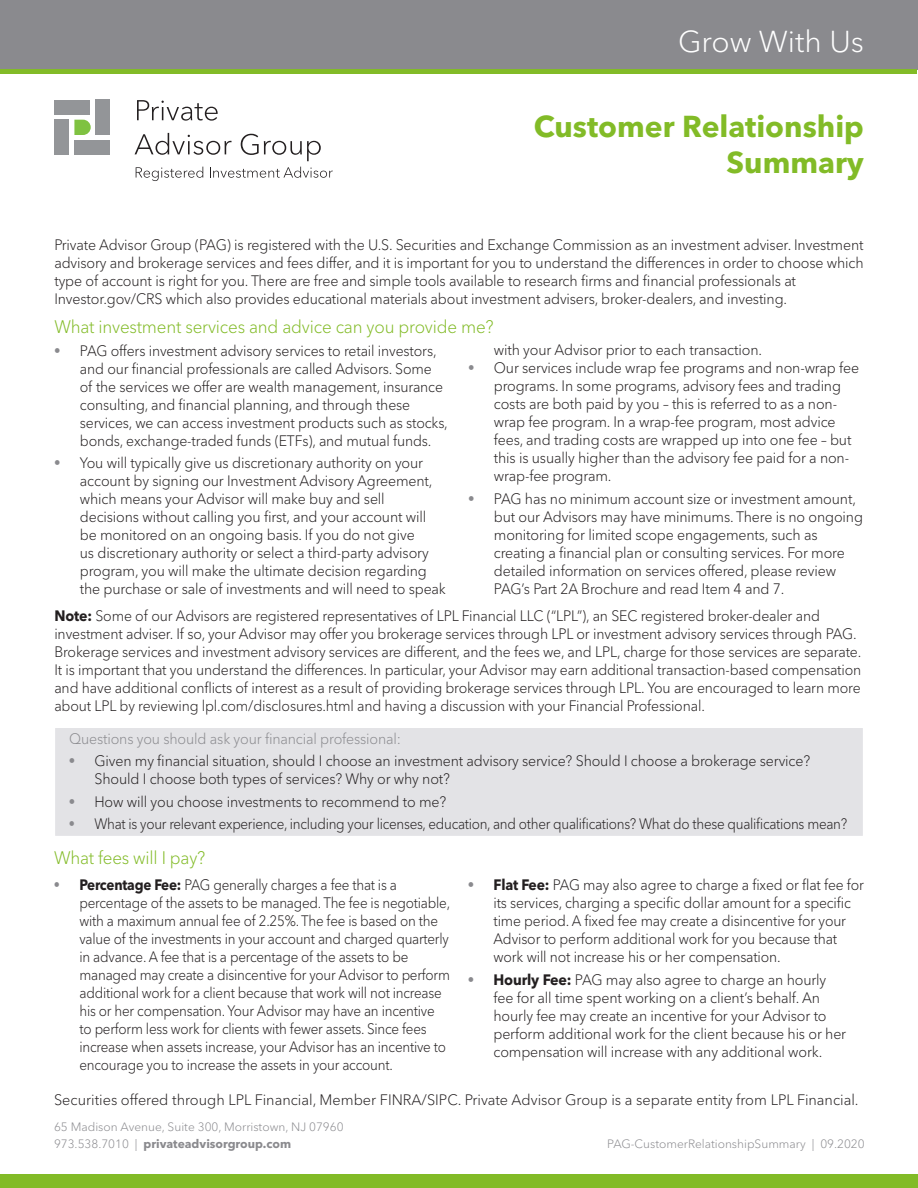
<style>
.page{position:relative;width:918px;height:1188px;background:#fff}
.page>*{position:absolute;margin:0;border:0;box-sizing:border-box;transform-origin:0 0}
.t1{font:700 30px/36px "Avenir Next LT Pro";color:#82bb27;text-align:right}
.t2{font:300 30px "Avenir Next LT Pro";color:#fff}
.t3{font:300 18px "Avenir Next LT Pro";letter-spacing:-.01em;color:#82bb27;scale:.95 1}
.t4{font:300 15px/18px "Avenir Next LT Pro";letter-spacing:-.01em;color:#231f20;scale:.95 1}
.t5{font:300 15px/18px "Avenir Next LT Pro";letter-spacing:-.01em;color:#231f20;scale:.94 1}
.t6{font:300 15px/18px "Avenir Next LT Pro";letter-spacing:-.01em;color:#231f20;scale:.9 1}
.t7{font:300 15px/18px "Avenir Next LT Pro";letter-spacing:-.01em;color:#231f20;scale:.93 1}
.t8{font:300 15px "Avenir Next LT Pro";letter-spacing:-.01em;color:#231f20}
.t9{font:300 15px "Avenir Next LT Pro";letter-spacing:-.01em;color:#8a8a8e;scale:.95 1}
.t10{font:300 12px/16.5px "Avenir Next LT Pro";color:#8a8a8e}
.s1{font-family:"Interstate";font-weight:700;font-stretch:condensed;color:#8a8a8e}
.s2{font-weight:700}
</style>
<div class="page">
<div style="left:1px;top:0;width:917px;height:70px;background:#8a8a8e"></div>
<div style="left:0;top:69px;width:917px;height:5px;background:#82bb27"></div>
<div style="left:54px;top:120px;width:15px;height:35px;background:#939598"></div>
<div style="left:95px;top:100px;width:15px;height:35px;background:#939598"></div>
<div style="left:54px;top:100px;width:36px;height:15px;background:#939598"></div>
<div style="left:74px;top:140px;width:36px;height:15px;background:#939598"></div>
<svg style="left:74px;top:120px;width:17px;height:15px"></svg>
<svg style="left:137px;top:100px;width:81px;height:21px"></svg>
<svg style="left:135px;top:133px;width:97px;height:22px"></svg>
<svg style="left:241px;top:134px;width:80px;height:27px"></svg>
<svg style="left:136px;top:167px;width:67px;height:14px"></svg>
<svg style="left:210px;top:167px;width:123px;height:11px"></svg>
<div style="left:0;top:1174px;width:918px;height:14px;background:#82bb27"></div>
<div style="left:54px;top:727px;width:810px;height:110px;background:#e3e3e6;border:1px solid #fff"></div>
<h1 class="t2" style="left:678px;top:24px;width:187px">Grow With Us</h1>
<p class="t1" style="left:534px;top:108px;width:332px">Customer Relationship<br>Summary</p>
<p class="t4" style="left:54px;top:235px;width:853px">Private Advisor Group (PAG) is registered with the U.S. Securities and Exchange Commission as an investment adviser. Investment advisory and brokerage services and fees differ, and it is important for you to understand the differences in order to choose which type of account is right for you. There are free and simple tools available to research firms and financial professionals at Investor.gov/CRS which also provides educational materials about investment advisers, broker-dealers, and investing.</p>
<p class="t3" style="left:54px;top:316px;width:464px">What investment services and advice can you provide me?</p>
<p class="t5" style="left:80px;top:342px;width:393px;text-indent:-26px"><span class="s1">•</span> PAG offers investment advisory services to retail investors, and our financial professionals are called Advisors. Some of the services we offer are wealth management, insurance consulting, and financial planning, and through these services, we can access investment products such as stocks, bonds, exchange-traded funds (ETFs), and mutual funds.</p>
<p class="t4" style="left:80px;top:454px;width:387px;text-indent:-26px"><span class="s1">•</span> You will typically give us discretionary authority on your account by signing our Investment Advisory Agreement, which means your Advisor will make buy and sell decisions without calling you first, and your account will be monitored on an ongoing basis. If you do not give<br>us discretionary authority or select a third-party advisory program, you will make the ultimate decision regarding the purchase or sale of investments and will need to speak</p>
<p class="t4" style="left:494px;top:341px;width:284px">with your Advisor prior to each transaction.</p>
<p class="t4" style="left:494px;top:359px;width:386px;text-indent:-26px"><span class="s1">•</span> Our services include wrap fee programs and non-wrap fee programs. In some programs, advisory fees and trading costs are both paid by you – this is referred to as a non&shy;wrap fee program. In a wrap-fee program, most advice fees, and trading costs are wrapped up into one fee – but this is usually higher than the advisory fee paid for a non&shy;wrap-fee program.</p>
<p class="t4" style="left:494px;top:489px;width:390px;text-indent:-26px"><span class="s1">•</span> PAG has no minimum account size or investment amount, but our Advisors may have minimums. There is no ongoing monitoring for limited scope engagements, such as creating a financial plan or consulting services. For more detailed information on services offered, please review PAG’s Part 2A Brochure and read Item 4 and 7.</p>
<p class="t5" style="left:54px;top:607px;width:860px"><span class="s2">Note:</span> Some of our Advisors are registered representatives of LPL Financial LLC (“LPL”), an SEC registered broker-dealer and investment adviser. If so, your Advisor may offer you brokerage services through LPL or investment advisory services through PAG.<br>Brokerage services and investment advisory services are different, and the fees we, and LPL, charge for those services are separate.<br>It is important that you understand the differences. In particular, your Advisor may earn additional transaction-based compensation and have additional conflicts of interest as a result of providing brokerage services through LPL. You are encouraged to learn more about LPL by reviewing lpl.com/disclosures.html and having a discussion with your Financial Professional.</p>
<p class="t9" style="left:69px;top:730px;width:351px">Questions you should ask your financial professional:</p>
<p class="t4" style="left:94px;top:752px;width:755px;text-indent:-26px"><span class="s1">•</span> Given my financial situation, should I choose an investment advisory service? Should I choose a brokerage service?<br>Should I choose both types of services? Why or why not?</p>
<p class="t4" style="left:69px;top:792px;width:399px"><span class="s1">•</span> How will you choose investments to recommend to me?</p>
<p class="t6" style="left:69px;top:815px;width:866px"><span class="s1">•</span> What is your relevant experience, including your licenses, education, and other qualifications? What do these qualifications mean?</p>
<p class="t3" style="left:54px;top:847px;width:161px">What fees will I pay?</p>
<p class="t6" style="left:80px;top:876px;width:413px;text-indent:-26px"><span class="s1">•</span> <span class="s2">Percentage Fee:</span> PAG generally charges a fee that is a percentage of the assets to be managed. The fee is negotiable, with a maximum annual fee of 2.25%. The fee is based on the value of the investments in your account and charged quarterly in advance. A fee that is a percentage of the assets to be managed may create a disincentive for your Advisor to perform additional work for a client because that work will not increase his or her compensation. Your Advisor may have an incentive to perform less work for clients with fewer assets. Since fees increase when assets increase, your Advisor has an incentive to encourage you to increase the assets in your account.</p>
<p class="t7" style="left:494px;top:876px;width:400px;text-indent:-26px"><span class="s1">•</span> <span class="s2">Flat Fee:</span> PAG may also agree to charge a fixed or flat fee for its services, charging a specific dollar amount for a specific time period. A fixed fee may create a disincentive for your Advisor to perform additional work for you because that work will not increase his or her compensation.</p>
<p class="t4" style="left:494px;top:970px;width:373px;text-indent:-26px"><span class="s1">•</span> <span class="s2">Hourly Fee:</span> PAG may also agree to charge an hourly fee for all time spent working on a client’s behalf. An hourly fee may create an incentive for your Advisor to perform additional work for the client because his or her compensation will increase with any additional work.</p>
<p class="t8" style="left:54px;top:1091px;width:806px">Securities offered through LPL Financial, Member FINRA/SIPC. Private Advisor Group is a separate entity from LPL Financial.</p>
<p class="t10" style="left:54px;top:1119px;width:291px">65 Madison Avenue, Suite 300, Morristown, NJ 07960<br>973.538.7010 | <span class="s2">privateadvisorgroup.com</span></p>
<p class="t10" style="left:607px;top:1135px;width:259px">PAG-CustomerRelationshipSummary | 09.2020</p>
</div>
